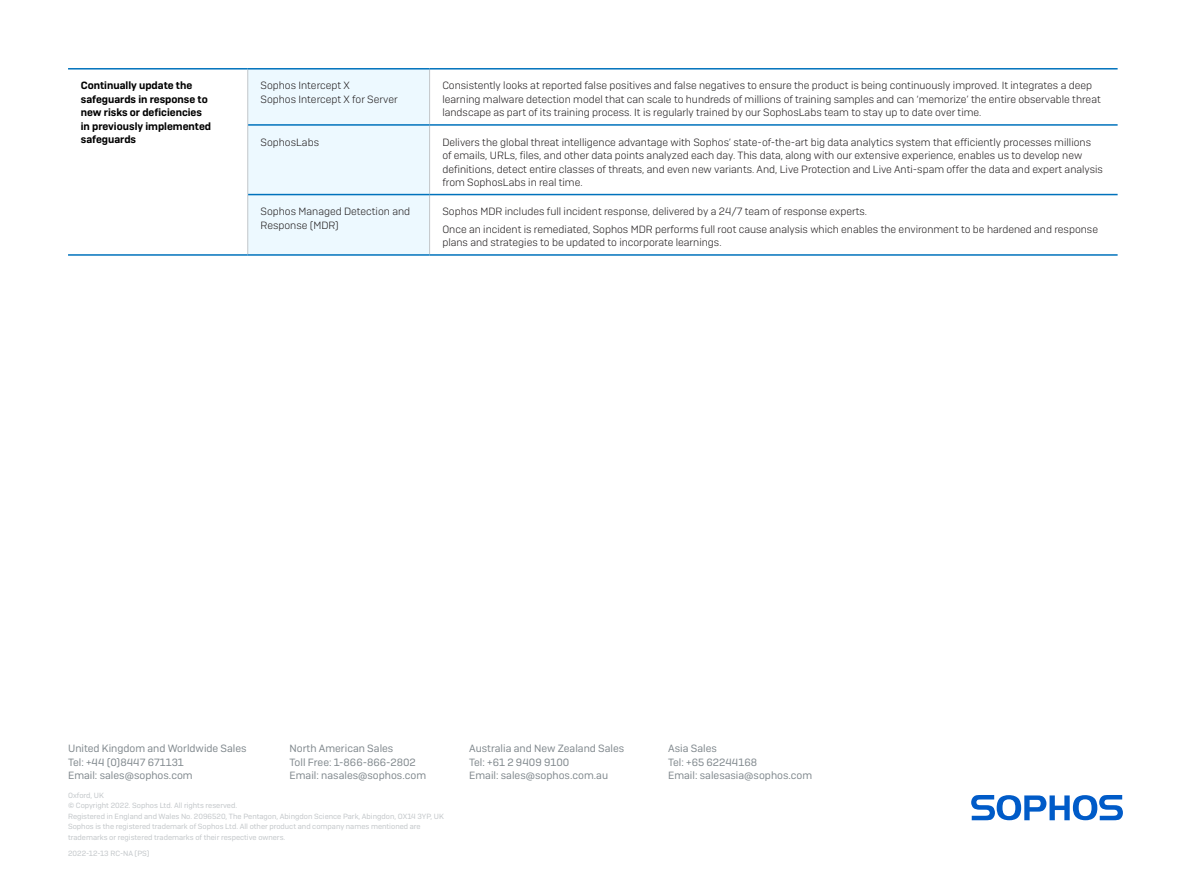
<style>
.page{position:relative;width:1191px;height:893px;background:#fff}
.page>*{position:absolute;margin:0;border:0;box-sizing:border-box;transform-origin:0 0}
.Table_Body_Copy{font:300 10.5px/13.5px "Sophos Sans";color:#231f20}
.t1{font:10.5px/13.5px "Sophos Sans";color:#81898e}
.Table_Body_Copy-2{font:600 10.5px/13.5px "Sophos Sans";color:#000}
.t2{font:7.5px/10.5px "Sophos Sans";color:#c2c6c9}
</style>
<div class="page">
<svg style="left:971px;top:795px;width:152px;height:25px"></svg>
<div style="left:248px;top:70px;width:181px;height:184px;background:#edf9ff"></div>
<hr style="left:68px;top:68px;width:180px;height:2px;background:#0072bc">
<hr style="left:68px;top:254px;width:180px;height:2px;background:#0072bc">
<hr style="left:247px;top:70px;width:1px;height:55px;background:#c2c6c9">
<hr style="left:247px;top:125px;width:1px;height:70px;background:#c2c6c9">
<hr style="left:247px;top:195px;width:1px;height:59px;background:#c2c6c9">
<hr style="left:429px;top:70px;width:1px;height:54px;background:#c2c6c9">
<hr style="left:429px;top:126px;width:1px;height:68px;background:#c2c6c9">
<hr style="left:429px;top:195px;width:1px;height:59px;background:#c2c6c9">
<hr style="left:248px;top:68px;width:181px;height:2px;background:#0072bc">
<hr style="left:248px;top:124px;width:181px;height:2px;background:#0072bc">
<hr style="left:248px;top:194px;width:181px;height:1px;background:#0072bc">
<hr style="left:248px;top:254px;width:181px;height:2px;background:#0072bc">
<hr style="left:429px;top:68px;width:688px;height:2px;background:#0072bc">
<hr style="left:429px;top:124px;width:688px;height:2px;background:#0072bc">
<hr style="left:429px;top:194px;width:688px;height:1px;background:#0072bc">
<hr style="left:429px;top:254px;width:688px;height:2px;background:#0072bc">
<p class="Table_Body_Copy-2" style="left:81px;top:79px;width:132px">Continually update the safeguards in response to new risks or deficiencies in previously implemented safeguards</p>
<p class="Table_Body_Copy" style="left:260px;top:79px;width:139px">Sophos Intercept X<br>Sophos Intercept X for Server</p>
<p class="Table_Body_Copy" style="left:442px;top:79px;width:660px">Consistently looks at reported false positives and false negatives to ensure the product is being continuously improved. It integrates a deep learning malware detection model that can scale to hundreds of millions of training samples and can ‘memorize’ the entire observable threat landscape as part of its training process. It is regularly trained by our SophosLabs team to stay up to date over time.</p>
<p class="Table_Body_Copy" style="left:260px;top:135px;width:60px">SophosLabs</p>
<p class="Table_Body_Copy" style="left:442px;top:135px;width:662px">Delivers the global threat intelligence advantage with Sophos’ state-of-the-art big data analytics system that efficiently processes millions<br>of emails, URLs, files, and other data points analyzed each day. This data, along with our extensive experience, enables us to develop new definitions, detect entire classes of threats, and even new variants. And, Live Protection and Live Anti-spam offer the data and expert analysis from SophosLabs in real time.</p>
<p class="Table_Body_Copy" style="left:260px;top:205px;width:151px">Sophos Managed Detection and<br>Response (MDR)</p>
<p class="Table_Body_Copy" style="left:442px;top:205px;width:426px">Sophos MDR includes full incident response, delivered by a 24/7 team of response experts.</p>
<p class="Table_Body_Copy" style="left:442px;top:222px;width:657px">Once an incident is remediated, Sophos MDR performs full root cause analysis which enables the environment to be hardened and response plans and strategies to be updated to incorporate learnings.</p>
<p class="t1" style="left:68px;top:741px;width:180px">United Kingdom and Worldwide Sales<br>Tel: +44 (0)8447 671131<br>Email: sales@sophos.com</p>
<p class="t1" style="left:289px;top:741px;width:138px">North American Sales<br>Toll Free: 1-866-866-2802<br>Email: nasales@sophos.com</p>
<p class="t1" style="left:469px;top:741px;width:157px">Australia and New Zealand Sales<br>Tel: +61 2 9409 9100<br>Email: sales@sophos.com.au</p>
<p class="t1" style="left:668px;top:741px;width:146px">Asia Sales<br>Tel: +65 62244168<br>Email: salesasia@sophos.com</p>
<p class="t2" style="left:68px;top:790px;width:377px">Oxford, UK<br>© Copyright 2022. Sophos Ltd. All rights reserved.<br>Registered in England and Wales No. 2096520, The Pentagon, Abingdon Science Park, Abingdon, OX14 3YP, UK Sophos is the registered trademark of Sophos Ltd. All other product and company names mentioned are trademarks or registered trademarks of their respective owners.</p>
<p class="t2" style="left:68px;top:848px;width:83px">2022-12-13 RC-NA (PS)</p>
</div>
